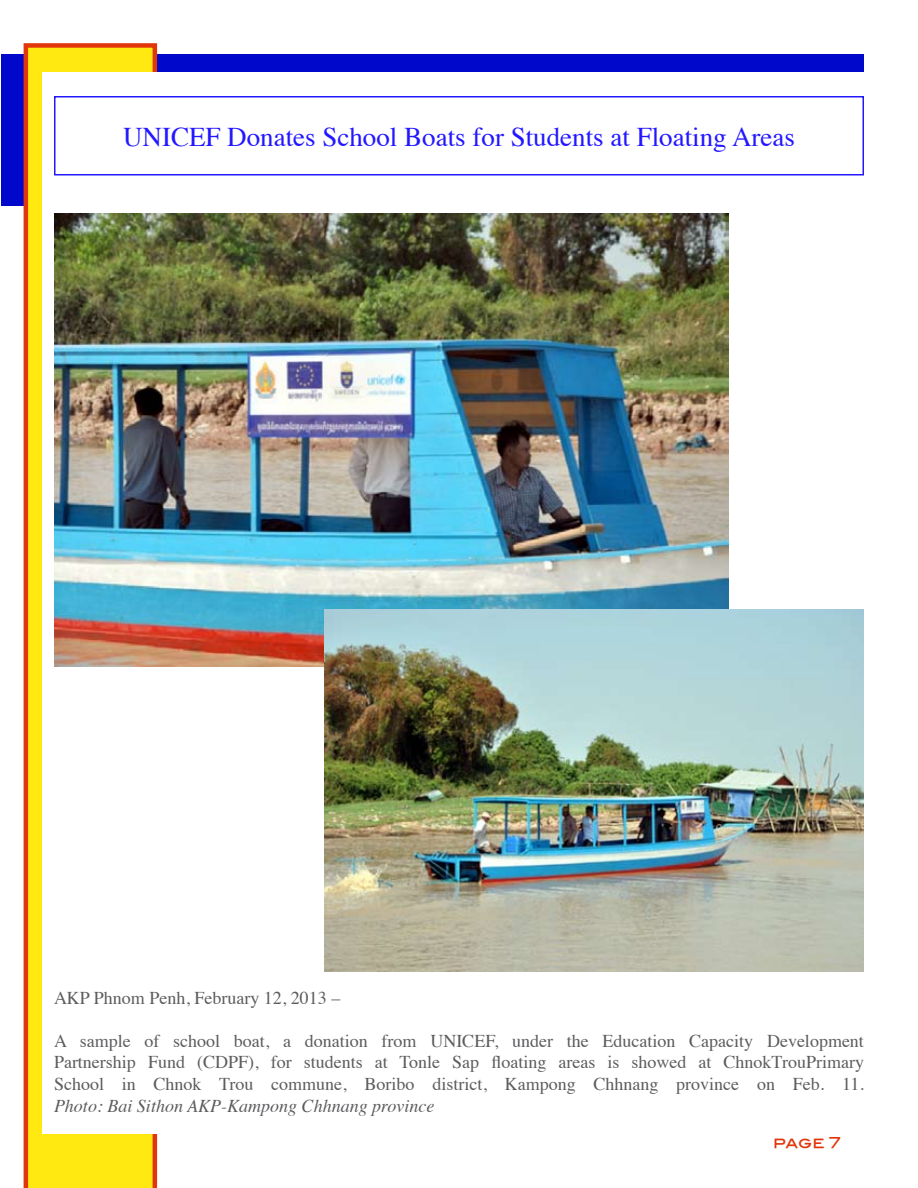
<style>
.page{position:relative;width:918px;height:1188px;background:#fff}
.page>*{position:absolute;margin:0;border:0;box-sizing:border-box;transform-origin:0 0}
.t1{font:27px "Times";color:#2317ff}
.t2{font:18px/21.6px "Times";color:#5c5c5f;text-align:justify}
.t3{font:italic 18px "Times";color:#5c5c5f}
.t4{font:15px "Blair Md ITCTT Medium";color:#e1350a}
</style>
<div class="page">
<div style="left:1px;top:54px;width:863px;height:152px;background:#0008cc"></div>
<svg style="left:24px;top:43px;width:133px;height:1145px;background:#f9c80f"></svg>
<div style="left:42px;top:72px;width:830px;height:1062px;background:#fff"></div>
<div style="left:54px;top:96px;width:810px;height:80px;border:2px solid #2317ff"></div>
<img style="left:54px;top:213px;width:675px;height:454px">
<img style="left:324px;top:609px;width:540px;height:363px">
<h1 class="t1" style="left:123px;top:112px;width:673px">UNICEF Donates School Boats for Students at Floating Areas</h1>
<p class="t2" style="left:54px;top:985px;width:288px">AKP Phnom Penh, February 12, 2013 –</p>
<p class="t2" style="left:54px;top:1028px;width:812px">A sample of school boat, a donation from UNICEF, under the Education Capacity Development Partnership Fund (CDPF), for students at Tonle Sap floating areas is showed at ChnokTrouPrimary School in Chnok Trou commune, Boribo district, Kampong Chhnang province on Feb. 11.</p>
<p class="t3" style="left:54px;top:1090px;width:382px">Photo: Bai Sithon AKP-Kampong Chhnang province</p>
<p class="t4" style="left:773px;top:1131px;width:69px">page 7</p>
</div>
